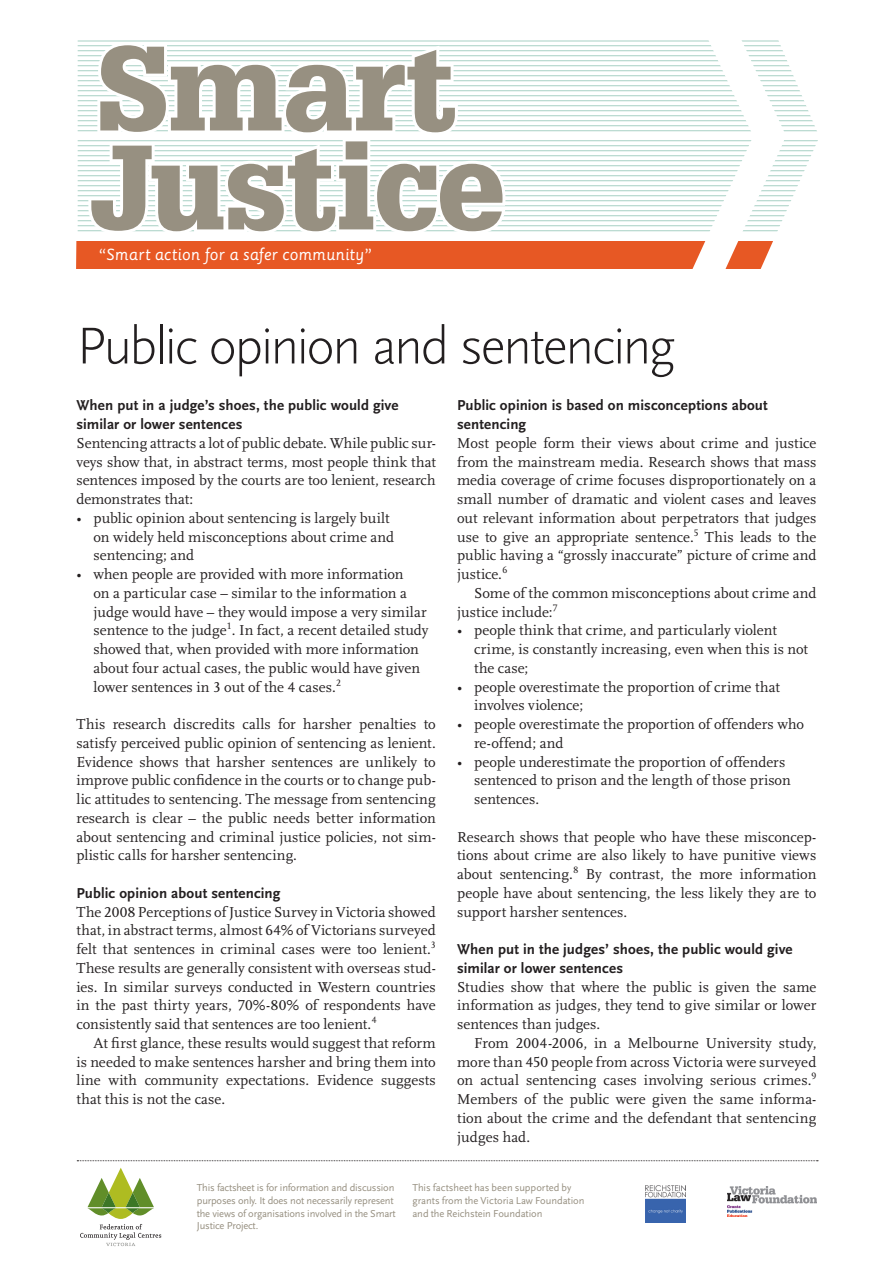
<style>
.page{position:relative;width:893px;height:1263px;background:#fff}
.page>*{position:absolute;margin:0;border:0;box-sizing:border-box;transform-origin:0 0}
.t1{font:300 54px "Scala Sans";letter-spacing:-.045em;color:#231f20}
.t2{font:15.75px "Sassoon Primary";letter-spacing:.005em;color:#fff}
.t3{font:15px/18.8px "Scala LF";color:#231f20;text-align:justify}
.t4{font:700 15px/18.8px "Scala Sans LF";letter-spacing:.01em;color:#231f20}
.t5{font:10.5px/12.6px "Scala Sans";letter-spacing:-.02em;color:#979081}
</style>
<div class="page">
<img style="left:728px;top:1186px;width:88px;height:30px">
<img style="left:646px;top:1185px;width:39px;height:37px">
<svg style="left:77px;top:1160px;width:741px;height:1px"></svg>
<div style="left:76px;top:241px;width:756px;height:28px;background:#e75824"></div>
<hr style="left:78px;top:45px;width:754px;height:1px;background:#a7d0c4">
<hr style="left:78px;top:50px;width:754px;height:1px;background:#a7d0c4">
<hr style="left:78px;top:55px;width:754px;height:1px;background:#a7d0c4">
<hr style="left:78px;top:60px;width:754px;height:1px;background:#a7d0c4">
<hr style="left:78px;top:65px;width:754px;height:1px;background:#a7d0c4">
<hr style="left:78px;top:70px;width:754px;height:1px;background:#a7d0c4">
<hr style="left:78px;top:75px;width:754px;height:1px;background:#a7d0c4">
<hr style="left:78px;top:80px;width:754px;height:1px;background:#a7d0c4">
<hr style="left:78px;top:85px;width:754px;height:1px;background:#a7d0c4">
<hr style="left:78px;top:90px;width:754px;height:1px;background:#a7d0c4">
<hr style="left:78px;top:95px;width:754px;height:1px;background:#a7d0c4">
<hr style="left:78px;top:100px;width:754px;height:1px;background:#a7d0c4">
<hr style="left:78px;top:105px;width:754px;height:1px;background:#a7d0c4">
<hr style="left:78px;top:110px;width:754px;height:1px;background:#a7d0c4">
<hr style="left:78px;top:115px;width:754px;height:1px;background:#a7d0c4">
<hr style="left:78px;top:120px;width:754px;height:1px;background:#a7d0c4">
<hr style="left:78px;top:125px;width:754px;height:1px;background:#a7d0c4">
<hr style="left:78px;top:130px;width:754px;height:1px;background:#a7d0c4">
<hr style="left:78px;top:140px;width:754px;height:1px;background:#a7d0c4">
<hr style="left:78px;top:145px;width:754px;height:1px;background:#a7d0c4">
<hr style="left:78px;top:150px;width:754px;height:1px;background:#a7d0c4">
<hr style="left:78px;top:155px;width:754px;height:1px;background:#a7d0c4">
<hr style="left:78px;top:160px;width:754px;height:1px;background:#a7d0c4">
<hr style="left:78px;top:165px;width:754px;height:1px;background:#a7d0c4">
<hr style="left:78px;top:170px;width:754px;height:1px;background:#a7d0c4">
<hr style="left:78px;top:175px;width:754px;height:1px;background:#a7d0c4">
<hr style="left:78px;top:180px;width:754px;height:1px;background:#a7d0c4">
<hr style="left:78px;top:185px;width:754px;height:1px;background:#a7d0c4">
<hr style="left:78px;top:190px;width:754px;height:1px;background:#a7d0c4">
<hr style="left:78px;top:195px;width:754px;height:1px;background:#a7d0c4">
<hr style="left:78px;top:200px;width:754px;height:1px;background:#a7d0c4">
<hr style="left:78px;top:205px;width:754px;height:1px;background:#a7d0c4">
<hr style="left:78px;top:210px;width:754px;height:1px;background:#a7d0c4">
<hr style="left:78px;top:215px;width:754px;height:1px;background:#a7d0c4">
<hr style="left:78px;top:220px;width:754px;height:1px;background:#a7d0c4">
<hr style="left:78px;top:225px;width:754px;height:1px;background:#a7d0c4">
<hr style="left:78px;top:230px;width:754px;height:1px;background:#a7d0c4">
<svg style="left:85px;top:40px;width:424px;height:192px"></svg>
<svg style="left:91px;top:45px;width:411px;height:186px"></svg>
<hr style="left:78px;top:41px;width:754px;height:1px;background:#a7d0c4">
<svg style="left:665px;top:40px;width:167px;height:229px"></svg>
<svg style="left:80px;top:1168px;width:81px;height:78px"></svg>
<p class="t2" style="left:98px;top:245px;width:276px">“Smart action for a safer community”</p>
<h1 class="t1" style="left:77px;top:314px;width:600px">Public opinion and sentencing</h1>
<p class="t4" style="left:77px;top:396px;width:323px">When put in a judge’s shoes, the public would give similar or lower sentences</p>
<p class="t3" style="left:77px;top:433px;width:361px">Sentencing attracts a lot of public debate. While public sur&shy;veys show that, in abstract terms, most people think that sentences imposed by the courts are too lenient, research demonstrates that:</p>
<p class="t3" style="left:94px;top:508px;width:302px;text-align:left;text-indent:-17px">• public opinion about sentencing is largely built on widely held misconceptions about crime and sentencing; and</p>
<p class="t3" style="left:94px;top:565px;width:336px;text-align:left;text-indent:-17px">• when people are provided with more information<br>on a particular case – similar to the information a judge would have – they would impose a very similar sentence to the judge<sup>1</sup>. In fact, a recent detailed study showed that, when provided with more information about four actual cases, the public would have given lower sentences in 3 out of the 4 cases.<sup>2</sup></p>
<p class="t3" style="left:77px;top:715px;width:361px">This research discredits calls for harsher penalties to satisfy perceived public opinion of sentencing as lenient.<br>Evidence shows that harsher sentences are unlikely to improve public confidence in the courts or to change pub&shy;lic attitudes to sentencing. The message from sentencing research is clear – the public needs better information about sentencing and criminal justice policies, not sim&shy;plistic calls for harsher sentencing.</p>
<p class="t4" style="left:77px;top:883px;width:205px">Public opinion about sentencing</p>
<p class="t3" style="left:77px;top:902px;width:361px">The 2008 Perceptions of Justice Survey in Victoria showed that, in abstract terms, almost 64% of Victorians surveyed felt that sentences in criminal cases were too lenient.<sup>3<br></sup>These results are generally consistent with overseas stud&shy;ies. In similar surveys conducted in Western countries in the past thirty years, 70%-80% of respondents have consistently said that sentences are too lenient.<sup>4</sup></p>
<p class="t3" style="left:77px;top:1033px;width:361px;text-indent:17px">At first glance, these results would suggest that reform is needed to make sentences harsher and bring them into line with community expectations. Evidence suggests that this is not the case.</p>
<p class="t4" style="left:457px;top:396px;width:312px">Public opinion is based on misconceptions about sentencing</p>
<p class="t3" style="left:457px;top:433px;width:361px">Most people form their views about crime and justice from the mainstream media. Research shows that mass media coverage of crime focuses disproportionately on a small number of dramatic and violent cases and leaves out relevant information about perpetrators that judges use to give an appropriate sentence.<sup>5</sup> This leads to the public having a “grossly inaccurate” picture of crime and justice.<sup>6</sup></p>
<p class="t3" style="left:457px;top:583px;width:361px;text-indent:17px">Some of the common misconceptions about crime and justice include:<sup>7</sup></p>
<p class="t3" style="left:474px;top:621px;width:335px;text-align:left;text-indent:-17px">• people think that crime, and particularly violent crime, is constantly increasing, even when this is not the case;</p>
<p class="t3" style="left:474px;top:677px;width:307px;text-indent:-17px">• people overestimate the proportion of crime that involves violence;</p>
<p class="t3" style="left:474px;top:715px;width:331px;text-indent:-17px">• people overestimate the proportion of offenders who re-offend; and</p>
<p class="t3" style="left:474px;top:752px;width:318px;text-align:left;text-indent:-17px">• people underestimate the proportion of offenders sentenced to prison and the length of those prison sentences.</p>
<p class="t3" style="left:457px;top:827px;width:361px">Research shows that people who have these misconcep&shy;tions about crime are also likely to have punitive views about sentencing.<sup>8</sup> By contrast, the more information people have about sentencing, the less likely they are to support harsher sentences.</p>
<p class="t4" style="left:457px;top:940px;width:337px">When put in the judges’ shoes, the public would give similar or lower sentences</p>
<p class="t3" style="left:457px;top:977px;width:361px">Studies show that where the public is given the same information as judges, they tend to give similar or lower sentences than judges.</p>
<p class="t3" style="left:457px;top:1033px;width:361px;text-indent:17px">From 2004-2006, in a Melbourne University study, more than 450 people from across Victoria were surveyed on actual sentencing cases involving serious crimes.<sup>9<br></sup>Members of the public were given the same informa&shy;tion about the crime and the defendant that sentencing judges had.</p>
<p class="t5" style="left:197px;top:1181px;width:200px">This factsheet is for information and discussion purposes only. It does not necessarily represent the views of organisations involved in the Smart Justice Project.</p>
<p class="t5" style="left:412px;top:1181px;width:174px">This factsheet has been supported by grants from the Victoria Law Foundation and the Reichstein Foundation</p>
</div>
